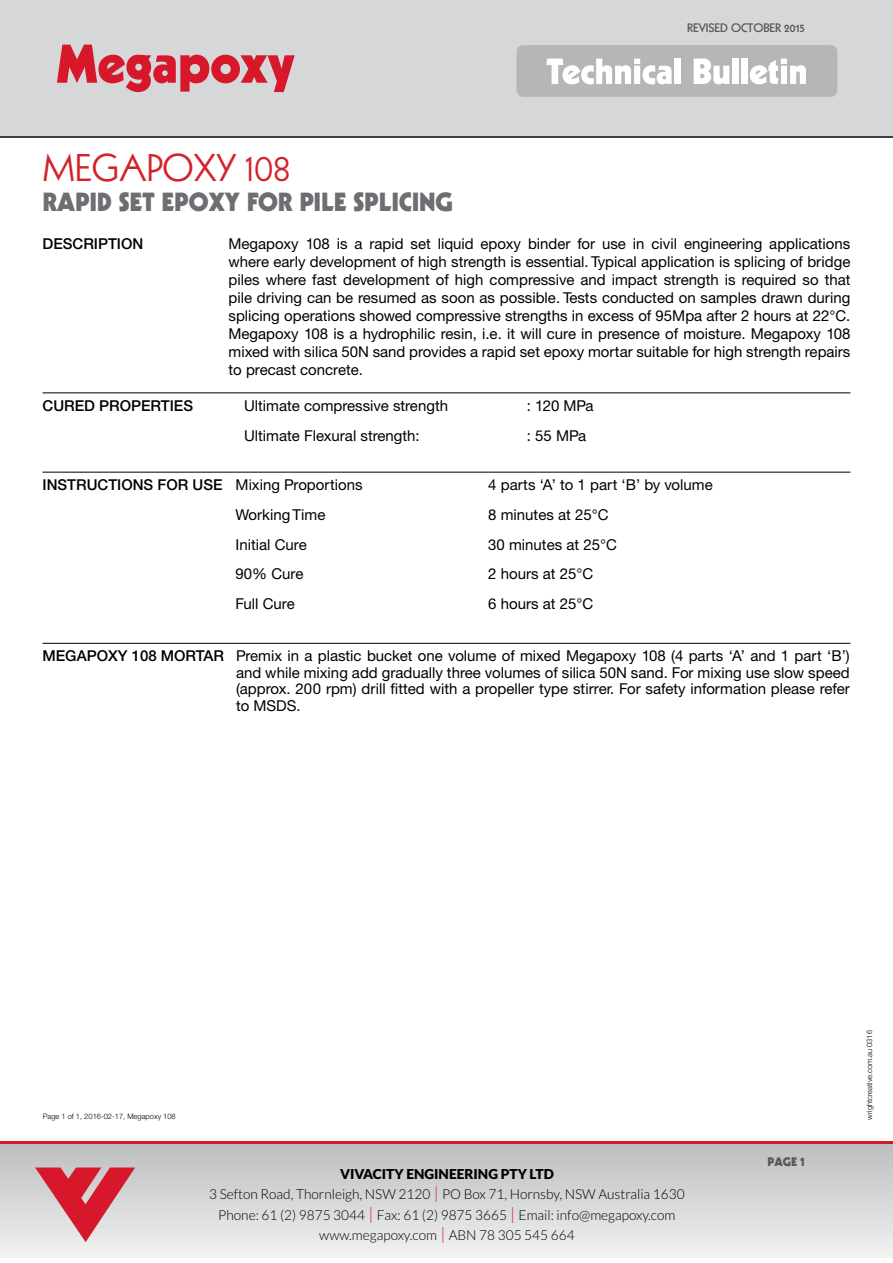
<style>
.page{position:relative;width:893px;height:1263px;background:#fff}
.page>*{position:absolute;margin:0;border:0;box-sizing:border-box;transform-origin:0 0}
.t1{font:37.5px "Kabel";color:#d2232a}
.t2{font:900 25.5px "Kabel";color:#6d6e71}
.t3{font:15px/18px "Helvetica Neue CE";color:#000;text-align:justify}
.t4{font:500 15px "Helvetica Neue";color:#000}
.t5{font:300 13.65px/20.2px "Lato";color:#000;text-align:center}
.t6{font:800 12px "Kabel";color:#58595b}
.t7{font:900 12px "Kabel";color:#58595b}
.t8{font:300 7.5px "Helvetica Neue";color:#000}
.s1{font-family:"Helvetica Neue CE";font-weight:400}
.s2{font-family:"Helvetica Neue";font-weight:500}
.s3{font-weight:900}
.s4{font-size:16.95px;color:#d7182a}
</style>
<div class="page">
<hr style="left:0;top:135px;width:893px;height:2px;background:#414042">
<div style="left:0;top:0;width:893px;height:136px;background:#d5d7d8"></div>
<div style="left:517px;top:45px;width:320px;height:52px;background:#b4b6b8;border-radius:7px"></div>
<svg style="left:546px;top:59px;width:126px;height:25px"></svg>
<div style="left:675px;top:59px;width:6px;height:25px;background:#fff"></div>
<svg style="left:694px;top:59px;width:35px;height:25px"></svg>
<div style="left:732px;top:59px;width:7px;height:25px;background:#fff"></div>
<div style="left:742px;top:59px;width:6px;height:25px;background:#fff"></div>
<svg style="left:750px;top:59px;width:56px;height:25px"></svg>
<hr style="left:0;top:0;width:893px;height:1px;background:#d7182a">
<svg style="left:57px;top:45px;width:238px;height:47px"></svg>
<div style="left:0;top:1141px;width:893px;height:117px;background:linear-gradient(to bottom,#bcb0b4,#f0f7f7)"></div>
<hr style="left:0;top:1141px;width:893px;height:2px;background:#d7182a">
<svg style="left:35px;top:1167px;width:100px;height:75px;background:#d9848d"></svg>
<hr style="left:43px;top:393px;width:807px;height:1px;background:#000">
<hr style="left:43px;top:472px;width:807px;height:1px;background:#000">
<hr style="left:43px;top:643px;width:807px;height:1px;background:#000">
<p class="t6" style="left:687px;top:21px;width:119px">REVISED OCTOBER 2015</p>
<h1 class="t1" style="left:43px;top:146px;width:250px">MEGAPOXY 108</h1>
<h2 class="t2" style="left:43px;top:186px;width:413px">RAPID SET EPOXY FOR PILE SPLICING</h2>
<p class="t4" style="left:43px;top:235px;width:102px">DESCRIPTION</p>
<p class="t3" style="left:229px;top:235px;width:623px">Megapoxy 108 is a rapid set liquid epoxy binder for use in civil engineering applications where early development of high strength is essential. Typical application is splicing of bridge piles where fast development of high compressive and impact strength is required so that pile driving can be resumed as soon as possible. Tests conducted on samples drawn during splicing operations showed compressive strengths in excess of 95Mpa after 2 hours at 22°C.<br>Megapoxy 108 is a hydrophilic resin, i.e. it will cure in presence of moisture. Megapoxy 108 mixed with silica 50N sand provides a rapid set epoxy mortar suitable for high strength repairs to precast concrete.</p>
<p class="t4" style="left:43px;top:396px;width:152px">CURED PROPERTIES</p>
<p class="t3" style="left:244px;top:397px;width:205px">Ultimate compressive strength</p>
<p class="t3" style="left:527px;top:397px;width:68px">: 120 MPa</p>
<p class="t3" style="left:244px;top:426px;width:177px">Ultimate Flexural strength:</p>
<p class="t3" style="left:527px;top:426px;width:61px">: 55 MPa</p>
<p class="t4" style="left:43px;top:476px;width:322px">INSTRUCTIONS FOR USE <span class="s1">Mixing Proportions</span></p>
<p class="t3" style="left:488px;top:476px;width:226px">4 parts ‘A’ to 1 part ‘B’ by volume</p>
<p class="t3" style="left:236px;top:506px;width:91px">Working Time</p>
<p class="t3" style="left:488px;top:506px;width:122px">8 minutes at 25°C</p>
<p class="t3" style="left:236px;top:535px;width:73px">Initial Cure</p>
<p class="t3" style="left:488px;top:535px;width:130px">30 minutes at 25°C</p>
<p class="t3" style="left:236px;top:565px;width:69px">90% Cure</p>
<p class="t3" style="left:488px;top:565px;width:106px">2 hours at 25°C</p>
<p class="t3" style="left:236px;top:595px;width:61px">Full Cure</p>
<p class="t3" style="left:488px;top:595px;width:106px">6 hours at 25°C</p>
<p class="t3" style="left:236px;top:648px;width:615px;line-height:16.5px;text-indent:-193px"><span class="s2">MEGAPOXY 108 MORTAR</span> Premix in a plastic bucket one volume of mixed Megapoxy 108 (4 parts ‘A’ and 1 part ‘B’) and while mixing add gradually three volumes of silica 50N sand. For mixing use slow speed (approx. 200 rpm) drill fitted with a propeller type stirrer. For safety information please refer to MSDS.</p>
<p class="t8" style="left:43px;top:1112px;width:134px">Page 1 of 1, 2016-02-17, Megapoxy 108</p>
<p class="t5" style="left:209px;top:1164px;width:477px"><span class="s3">VIVACITY ENGINEERING PTY LTD<br></span>3 Sefton Road, Thornleigh, NSW 2120 <span class="s4">|</span> PO Box 71, Hornsby, NSW Australia 1630<br>Phone: 61 (2) 9875 3044 <span class="s4">|</span> Fax: 61 (2) 9875 3665 <span class="s4">|</span> Email: info@megapoxy.com www.megapoxy.com <span class="s4">|</span> ABN 78 305 545 664</p>
<p class="t7" style="left:767px;top:1154px;width:39px">PAGE 1</p>
<p class="t8" style="left:865px;top:1120px;width:91px;rotate:-90deg">wrightcreative.com.au 0316</p>
</div>
